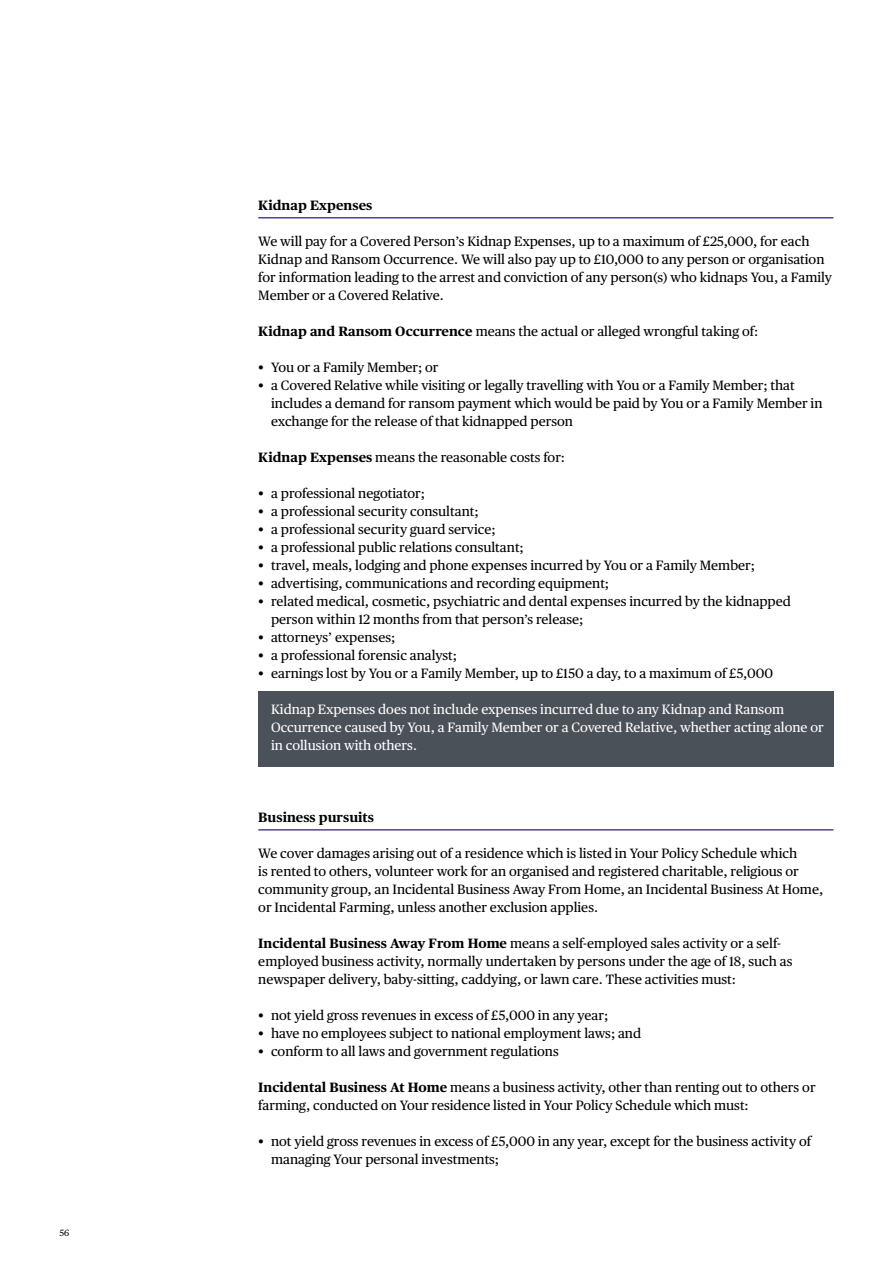
<style>
.page{position:relative;width:893px;height:1263px;background:#fff}
.page>*{position:absolute;margin:0;border:0;box-sizing:border-box;transform-origin:0 0}
.t1{font:13.5px/18px "Chubb Publico Text";color:#000}
.t2{font:13.5px/18px "Chubb Publico Text";color:#fff}
.t3{font:700 13.5px "Chubb Publico Text";color:#000}
.t4{font:9px "Chubb Publico Text";color:#000}
.s1{font-weight:700}
</style>
<div class="page">
<hr style="left:258px;top:217px;width:575px;height:1px;background:#564092">
<div style="left:258px;top:691px;width:575px;height:75px;background:#4b5159"></div>
<hr style="left:258px;top:829px;width:575px;height:1px;background:#564092">
<p class="t4" style="left:60px;top:1226px;width:11px">56</p>
<p class="t3" style="left:258px;top:195px;width:116px">Kidnap Expenses</p>
<p class="t1" style="left:258px;top:232px;width:575px">We will pay for a Covered Person’s Kidnap Expenses, up to a maximum of £25,000, for each Kidnap and Ransom Occurrence. We will also pay up to £10,000 to any person or organisation for information leading to the arrest and conviction of any person(s) who kidnaps You, a Family Member or a Covered Relative.</p>
<p class="t1" style="left:258px;top:322px;width:501px"><span class="s1">Kidnap and Ransom Occurrence</span> means the actual or alleged wrongful taking of:</p>
<p class="t1" style="left:258px;top:358px;width:182px">• You or a Family Member; or</p>
<p class="t1" style="left:271px;top:376px;width:553px;text-indent:-13px">• a Covered Relative while visiting or legally travelling with You or a Family Member; that includes a demand for ransom payment which would be paid by You or a Family Member in exchange for the release of that kidnapped person</p>
<p class="t1" style="left:258px;top:448px;width:308px"><span class="s1">Kidnap Expenses</span> means the reasonable costs for:</p>
<p class="t1" style="left:258px;top:484px;width:168px">• a professional negotiator;</p>
<p class="t1" style="left:258px;top:502px;width:222px">• a professional security consultant;</p>
<p class="t1" style="left:258px;top:520px;width:239px">• a professional security guard service;</p>
<p class="t1" style="left:258px;top:538px;width:267px">• a professional public relations consultant;</p>
<p class="t1" style="left:258px;top:556px;width:498px">• travel, meals, lodging and phone expenses incurred by You or a Family Member;</p>
<p class="t1" style="left:258px;top:574px;width:352px">• advertising, communications and recording equipment;</p>
<p class="t1" style="left:271px;top:592px;width:521px;text-indent:-13px">• related medical, cosmetic, psychiatric and dental expenses incurred by the kidnapped person within 12 months from that person’s release;</p>
<p class="t1" style="left:258px;top:628px;width:138px">• attorneys’ expenses;</p>
<p class="t1" style="left:258px;top:646px;width:200px">• a professional forensic analyst;</p>
<p class="t1" style="left:258px;top:664px;width:516px">• earnings lost by You or a Family Member, up to £150 a day, to a maximum of £5,000</p>
<p class="t2" style="left:271px;top:700px;width:554px">Kidnap Expenses does not include expenses incurred due to any Kidnap and Ransom<br>Occurrence caused by You, a Family Member or a Covered Relative, whether acting alone or in collusion with others.</p>
<p class="t3" style="left:258px;top:807px;width:117px">Business pursuits</p>
<p class="t1" style="left:258px;top:844px;width:566px">We cover damages arising out of a residence which is listed in Your Policy Schedule which<br>is rented to others, volunteer work for an organised and registered charitable, religious or community group, an Incidental Business Away From Home, an Incidental Business At Home, or Incidental Farming, unless another exclusion applies.</p>
<p class="t1" style="left:258px;top:934px;width:536px"><span class="s1">Incidental Business Away From Home</span> means a self-employed sales activity or a self&shy;employed business activity, normally undertaken by persons under the age of 18, such as newspaper delivery, baby-sitting, caddying, or lawn care. These activities must:</p>
<p class="t1" style="left:258px;top:1006px;width:351px">• not yield gross revenues in excess of £5,000 in any year;</p>
<p class="t1" style="left:258px;top:1024px;width:384px">• have no employees subject to national employment laws; and</p>
<p class="t1" style="left:258px;top:1042px;width:302px">• conform to all laws and government regulations</p>
<p class="t1" style="left:258px;top:1078px;width:559px"><span class="s1">Incidental Business At Home</span> means a business activity, other than renting out to others or farming, conducted on Your residence listed in Your Policy Schedule which must:</p>
<p class="t1" style="left:271px;top:1132px;width:541px;text-indent:-13px">• not yield gross revenues in excess of £5,000 in any year, except for the business activity of managing Your personal investments;</p>
</div>
